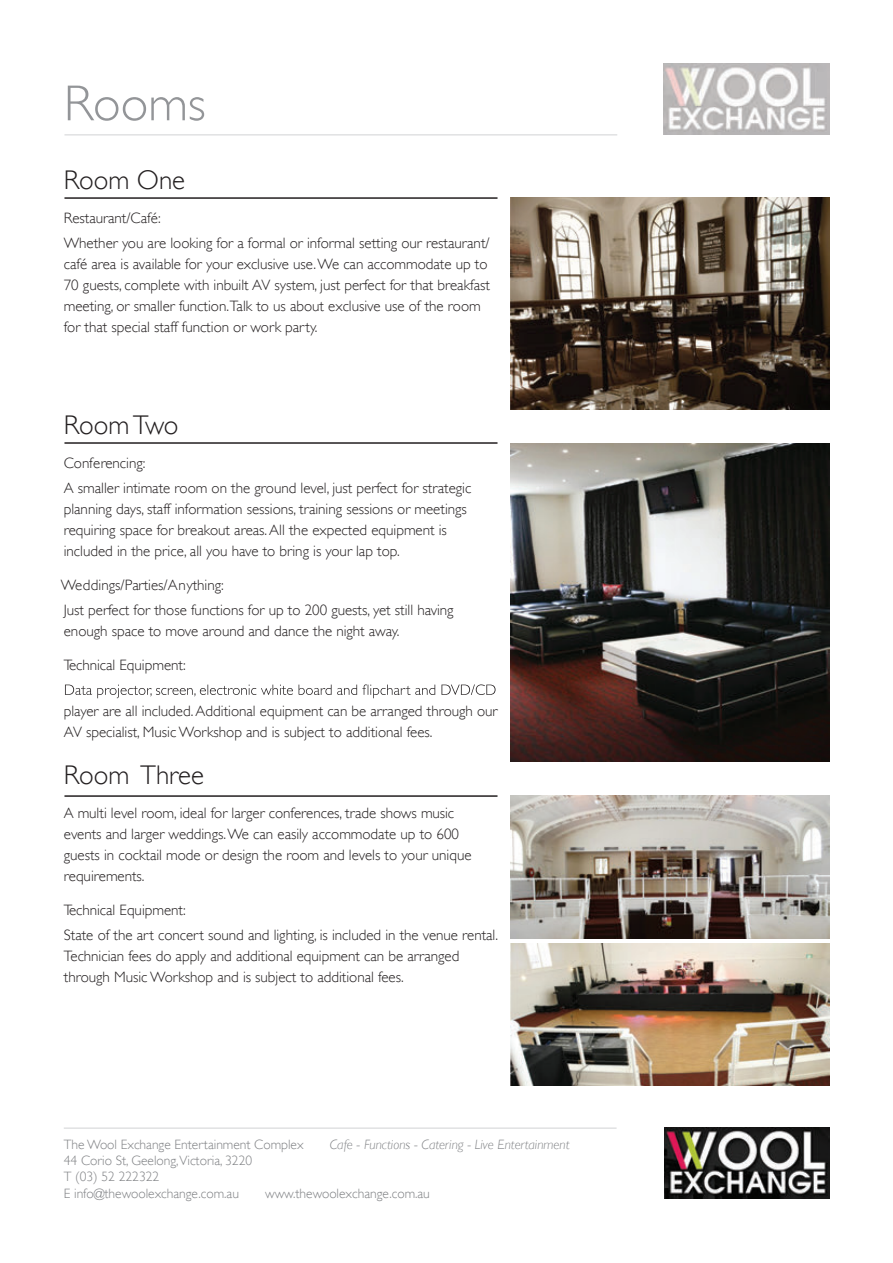
<style>
.page{position:relative;width:893px;height:1263px;background:#fff}
.page>*{position:absolute;margin:0;border:0;box-sizing:border-box;transform-origin:0 0}
.t1{font:300 51px "Gill Sans";color:#939598}
.t2{font:300 27px "Gill Sans";color:#231f20}
.t3{font:300 15px/21px "Gill Sans";color:#231f20}
.t4{font:300 13.5px/16.2px "Gill Sans";color:#808285}
.t5{font:italic 300 13.5px "Gill Sans";color:#808285}
</style>
<div class="page">
<img style="left:663px;top:64px;width:166px;height:70px">
<hr style="left:64px;top:1128px;width:553px;height:1px;background:#d1d2d4">
<img style="left:664px;top:1128px;width:166px;height:70px">
<hr style="left:64px;top:134px;width:553px;height:1px;background:#d1d2d4">
<svg style="left:65px;top:684px;width:431px;height:14px"></svg>
<img style="left:510px;top:197px;width:319px;height:213px">
<hr style="left:64px;top:197px;width:433px;height:2px;background:#231f20">
<hr style="left:64px;top:442px;width:433px;height:2px;background:#231f20">
<hr style="left:64px;top:795px;width:433px;height:2px;background:#231f20">
<img style="left:510px;top:443px;width:319px;height:319px">
<img style="left:510px;top:943px;width:319px;height:143px">
<img style="left:510px;top:795px;width:319px;height:143px">
<h1 class="t1" style="left:64px;top:73px;width:143px">Rooms</h1>
<h2 class="t2" style="left:64px;top:164px;width:123px">Room One</h2>
<p class="t3" style="left:64px;top:205px;width:427px;line-height:25.2px">Restaurant/Café:<br>Whether you are looking for a formal or informal setting our restaurant/</p>
<p class="t3" style="left:64px;top:253px;width:428px">café area is available for your exclusive use. We can accommodate up to 70 guests, complete with inbuilt AV system, just perfect for that breakfast meeting, or smaller function.Talk to us about exclusive use of the room for that special staff function or work party.</p>
<h2 class="t2" style="left:64px;top:409px;width:116px">Room Two</h2>
<p class="t3" style="left:64px;top:450px;width:409px;line-height:25.2px">Conferencing:<br>A smaller intimate room on the ground level, just perfect for strategic</p>
<p class="t3" style="left:64px;top:498px;width:405px">planning days, staff information sessions, training sessions or meetings requiring space for breakout areas. All the expected equipment is included in the price, all you have to bring is your lap top.</p>
<p class="t3" style="left:61px;top:572px;width:394px;line-height:25.2px">Weddings/Parties/Anything:<br>Just perfect for those functions for up to 200 guests, yet still having</p>
<p class="t3" style="left:64px;top:620px;width:337px">enough space to move around and dance the night away.</p>
<p class="t3" style="left:64px;top:654px;width:123px">Technical Equipment:</p>
<p class="t3" style="left:64px;top:700px;width:435px">player are all included. Additional equipment can be arranged through our<br>AV specialist, Music Workshop and is subject to additional fees.</p>
<h2 class="t2" style="left:64px;top:759px;width:142px">Room Three</h2>
<p class="t3" style="left:64px;top:802px;width:409px">A multi level room, ideal for larger conferences, trade shows music events and larger weddings. We can easily accommodate up to 600 guests in cocktail mode or design the room and levels to your unique requirements.</p>
<p class="t3" style="left:64px;top:897px;width:436px;line-height:25.2px">Technical Equipment:<br>State of the art concert sound and lighting, is included in the venue rental.</p>
<p class="t3" style="left:64px;top:945px;width:397px">Technician fees do apply and additional equipment can be arranged through Music Workshop and is subject to additional fees.</p>
<p class="t4" style="left:64px;top:1136px;width:241px">The Wool Exchange Entertainment Complex</p>
<p class="t5" style="left:330px;top:1136px;width:241px">Cafe - Functions - Catering - Live Entertainment</p>
<p class="t4" style="left:64px;top:1152px;width:190px">44 Corio St, Geelong,Victoria, 3220<br>T (03) 52 222322<br>E info@thewoolexchange.com.au</p>
<p class="t4" style="left:265px;top:1185px;width:166px">www.thewoolexchange.com.au</p>
</div>
